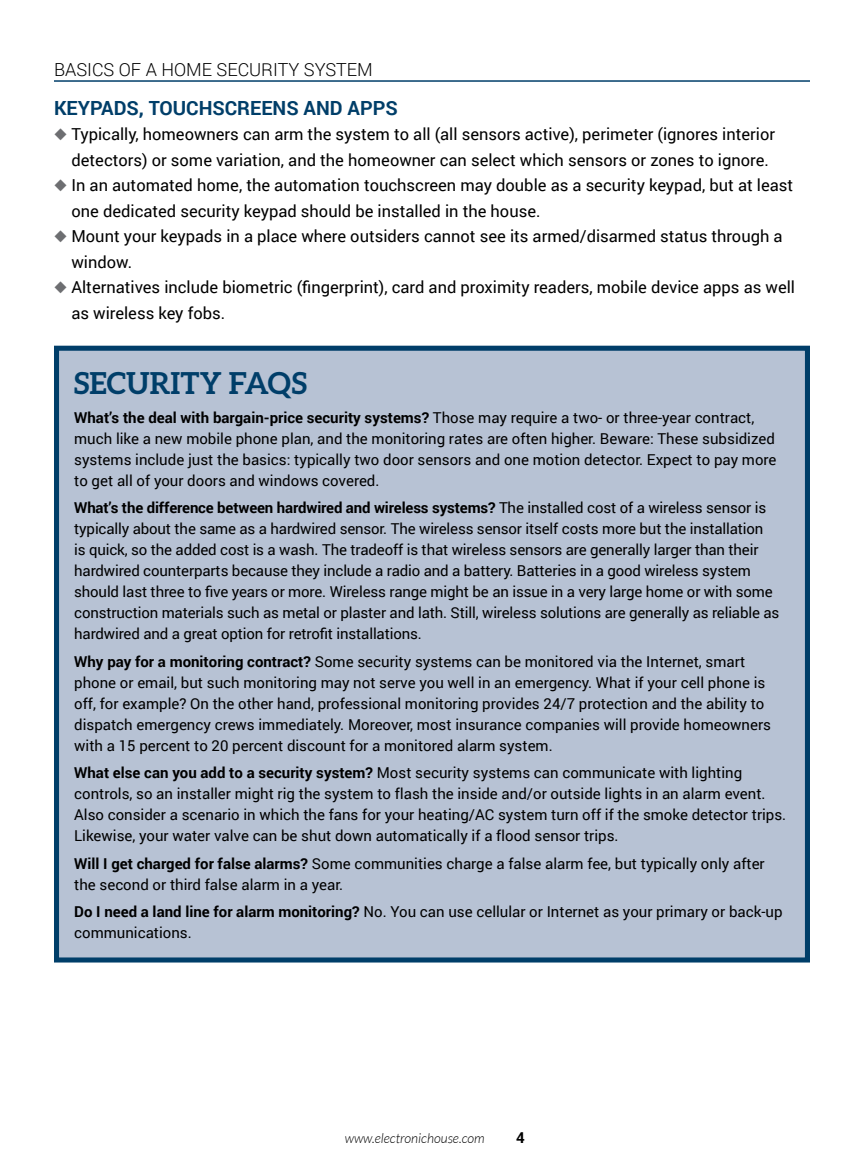
<style>
.page{position:relative;width:864px;height:1168px;background:#fff}
.page>*{position:absolute;margin:0;border:0;box-sizing:border-box;transform-origin:0 0}
.t1{font:700 30.3px "Aleo";color:#003e69}
.t2{font:700 19.5px "Roboto";color:#003e69}
.t3{font:300 18px "Roboto";color:#000}
.t4{font:16.5px/25.5px "Roboto";color:#000}
.t5{font:15px/21px "Roboto";color:#000}
.t6{font:700 15px "Roboto";color:#000}
.t7{font:italic 300 13.5px "Lato";color:#000}
.s1{color:#6d6e71}
.s2{font-weight:700}
</style>
<div class="page">
<hr style="left:54px;top:80px;width:756px;height:2px;background:#003e69">
<div style="left:57px;top:348px;width:750px;height:612px;background:#b7c2d4"></div>
<div style="left:54px;top:346px;width:756px;height:616px;border:5px solid #003e69"></div>
<p class="t3" style="left:54px;top:57px;width:320px">BASICS OF A HOME SECURITY SYSTEM</p>
<h2 class="t2" style="left:54px;top:94px;width:345px">KEYPADS, TOUCHSCREENS AND APPS</h2>
<p class="t4" style="left:71px;top:121px;width:705px;text-indent:-17px"><span class="s1">◆</span> Typically, homeowners can arm the system to all (all sensors active), perimeter (ignores interior detectors) or some variation, and the homeowner can select which sensors or zones to ignore.</p>
<p class="t4" style="left:71px;top:172px;width:723px;text-indent:-17px"><span class="s1">◆</span> In an automated home, the automation touchscreen may double as a security keypad, but at least one dedicated security keypad should be installed in the house.</p>
<p class="t4" style="left:71px;top:223px;width:713px;text-indent:-17px"><span class="s1">◆</span> Mount your keypads in a place where outsiders cannot see its armed/disarmed status through a window.</p>
<p class="t4" style="left:71px;top:274px;width:725px;text-indent:-17px"><span class="s1">◆</span> Alternatives include biometric (fingerprint), card and proximity readers, mobile device apps as well as wireless key fobs.</p>
<h1 class="t1" style="left:74px;top:366px;width:235px">SECURITY FAQS</h1>
<p class="t5" style="left:74px;top:406px;width:704px"><span class="s2">What’s the deal with bargain-price security systems?</span> Those may require a two- or three-year contract, much like a new mobile phone plan, and the monitoring rates are often higher. Beware: These subsidized systems include just the basics: typically two door sensors and one motion detector. Expect to pay more to get all of your doors and windows covered.</p>
<p class="t5" style="left:74px;top:497px;width:707px"><span class="s2">What’s the difference between hardwired and wireless systems?</span> The installed cost of a wireless sensor is typically about the same as a hardwired sensor. The wireless sensor itself costs more but the installation<br>is quick, so the added cost is a wash. The tradeoff is that wireless sensors are generally larger than their hardwired counterparts because they include a radio and a battery. Batteries in a good wireless system should last three to five years or more. Wireless range might be an issue in a very large home or with some construction materials such as metal or plaster and lath. Still, wireless solutions are generally as reliable as hardwired and a great option for retrofit installations.</p>
<p class="t5" style="left:74px;top:650px;width:698px"><span class="s2">Why pay for a monitoring contract?</span> Some security systems can be monitored via the Internet, smart phone or email, but such monitoring may not serve you well in an emergency. What if your cell phone is off, for example? On the other hand, professional monitoring provides 24/7 protection and the ability to dispatch emergency crews immediately. Moreover, most insurance companies will provide homeowners with a 15 percent to 20 percent discount for a monitored alarm system.</p>
<p class="t5" style="left:74px;top:762px;width:714px"><span class="s2">What else can you add to a security system?</span> Most security systems can communicate with lighting controls, so an installer might rig the system to flash the inside and/or outside lights in an alarm event.<br>Also consider a scenario in which the fans for your heating/AC system turn off if the smoke detector trips.<br>Likewise, your water valve can be shut down automatically if a flood sensor trips.</p>
<p class="t5" style="left:74px;top:852px;width:692px"><span class="s2">Will I get charged for false alarms?</span> Some communities charge a false alarm fee, but typically only after the second or third false alarm in a year.</p>
<p class="t5" style="left:74px;top:901px;width:710px"><span class="s2">Do I need a land line for alarm monitoring?</span> No. You can use cellular or Internet as your primary or back-up communications.</p>
<p class="t7" style="left:345px;top:1130px;width:141px">www.electronichouse.com</p>
<p class="t6" style="left:516px;top:1126px;width:10px">4</p>
</div>
